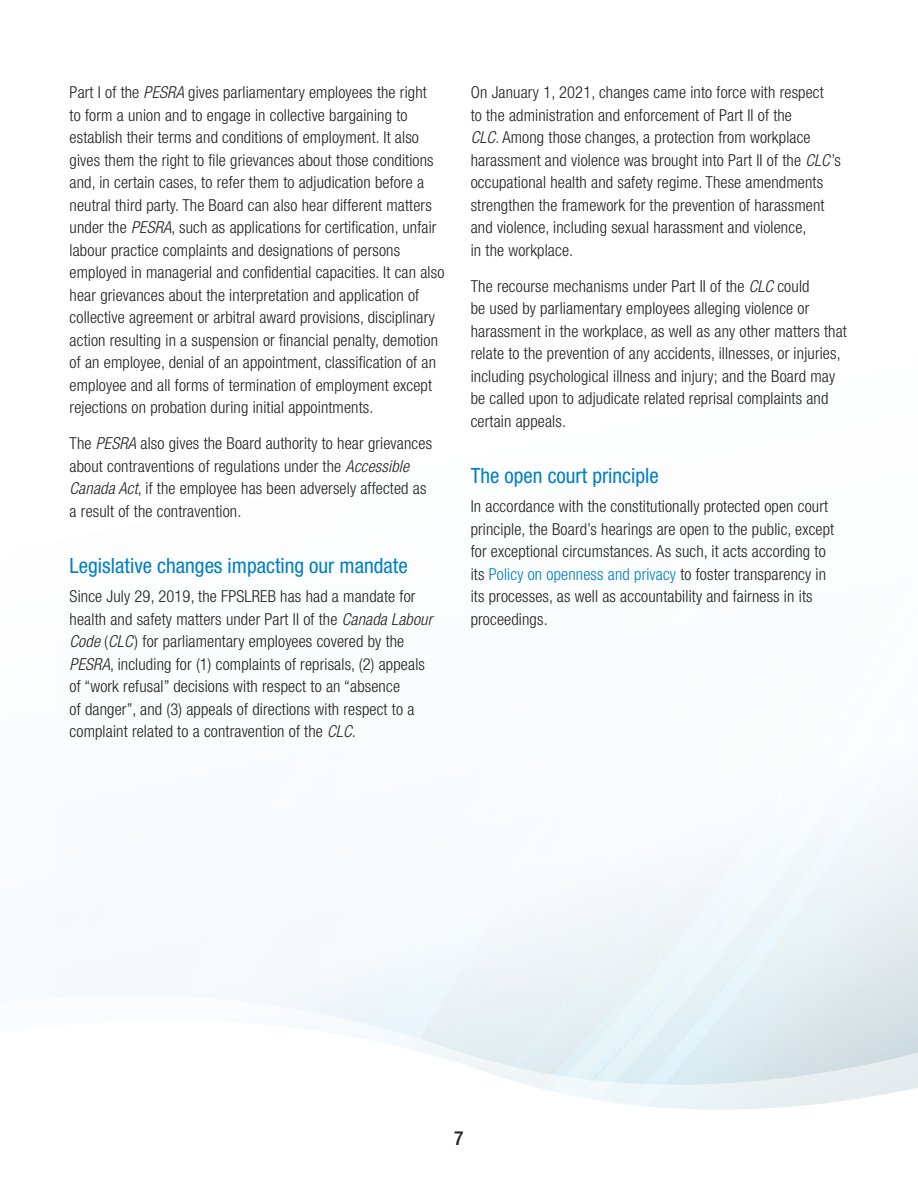
<style>
.page{position:relative;width:918px;height:1188px;background:#fff}
.page>*{position:absolute;margin:0;border:0;box-sizing:border-box;transform-origin:0 0}
.t1{font:condensed 21px "Helvetica Neue LT Std";color:#007ec5}
.t2{font:500 condensed 19.5px "Helvetica Neue";color:#231f20}
.t3{font:300 condensed 16.5px/22.5px "Helvetica Neue LT Std";letter-spacing:.01em;color:#231f20}
.s1{font-style:italic}
.s2{color:#007ec5}
</style>
<div class="page">
<p class="t3" style="left:70px;top:81px;width:376px">Part I of the <span class="s1">PESRA</span> gives parliamentary employees the right<br>to form a union and to engage in collective bargaining to establish their terms and conditions of employment. It also gives them the right to file grievances about those conditions and, in certain cases, to refer them to adjudication before a neutral third party. The Board can also hear different matters under the <span class="s1">PESRA</span>, such as applications for certification, unfair labour practice complaints and designations of persons employed in managerial and confidential capacities. It can also hear grievances about the interpretation and application of collective agreement or arbitral award provisions, disciplinary action resulting in a suspension or financial penalty, demotion of an employee, denial of an appointment, classification of an employee and all forms of termination of employment except rejections on probation during initial appointments.</p>
<p class="t3" style="left:70px;top:432px;width:364px">The <span class="s1">PESRA</span> also gives the Board authority to hear grievances about contraventions of regulations under the <span class="s1">Accessible Canada Act</span>, if the employee has been adversely affected as a result of the contravention.</p>
<p class="t1" style="left:70px;top:553px;width:340px">Legislative changes impacting our mandate</p>
<p class="t3" style="left:70px;top:585px;width:364px">Since July 29, 2019, the FPSLREB has had a mandate for health and safety matters under Part II of the <span class="s1">Canada Labour Code</span> (<span class="s1">CLC</span>) for parliamentary employees covered by the <span class="s1">PESRA</span>, including for (1) complaints of reprisals, (2) appeals of “work refusal” decisions with respect to an “absence<br>of danger”, and (3) appeals of directions with respect to a complaint related to a contravention of the <span class="s1">CLC</span>.</p>
<p class="t3" style="left:471px;top:81px;width:372px">On January 1, 2021, changes came into force with respect<br>to the administration and enforcement of Part II of the<br><span class="s1">CLC</span>. Among those changes, a protection from workplace harassment and violence was brought into Part II of the <span class="s1">CLC</span>’s occupational health and safety regime. These amendments strengthen the framework for the prevention of harassment and violence, including sexual harassment and violence,<br>in the workplace.</p>
<p class="t3" style="left:471px;top:275px;width:378px">The recourse mechanisms under Part II of the <span class="s1">CLC</span> could<br>be used by parliamentary employees alleging violence or harassment in the workplace, as well as any other matters that relate to the prevention of any accidents, illnesses, or injuries, including psychological illness and injury; and the Board may be called upon to adjudicate related reprisal complaints and certain appeals.</p>
<p class="t1" style="left:471px;top:463px;width:190px">The open court principle</p>
<p class="t3" style="left:471px;top:495px;width:365px">In accordance with the constitutionally protected open court principle, the Board’s hearings are open to the public, except for exceptional circumstances. As such, it acts according to its <span class="s2">Policy on openness and privacy</span> to foster transparency in its processes, as well as accountability and fairness in its proceedings.</p>
<p class="t2" style="left:454px;top:1126px;width:11px">7</p>
</div>
